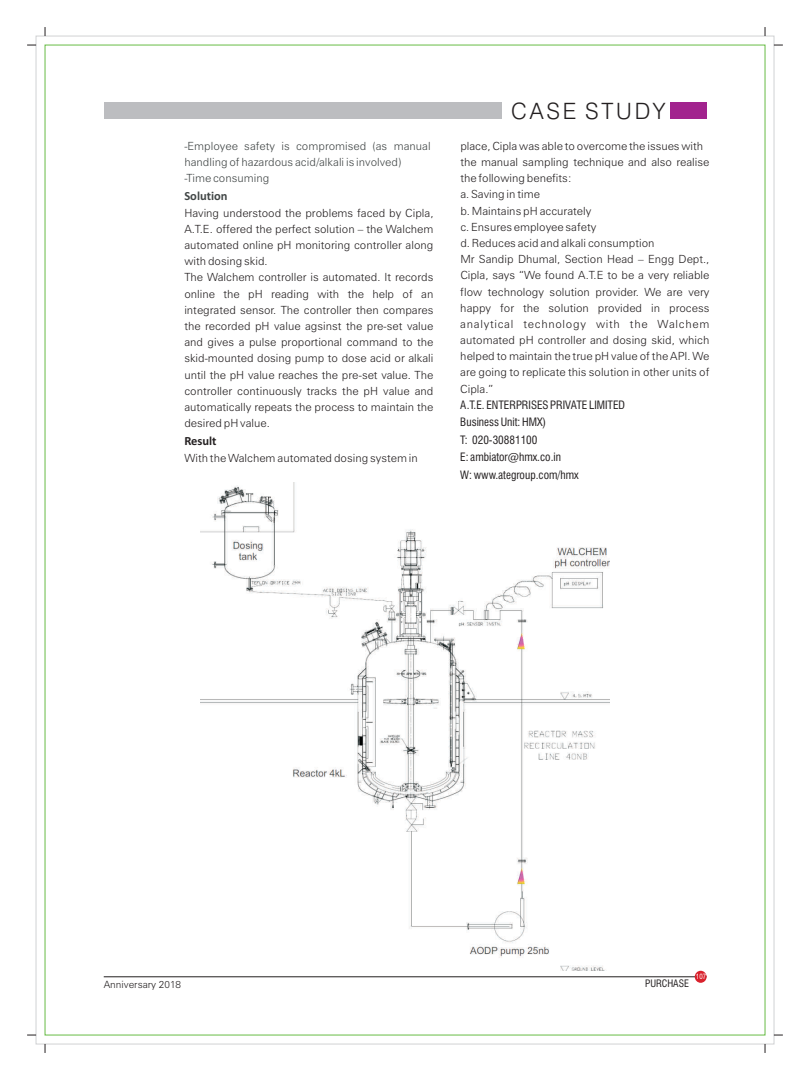
<style>
.page{position:relative;width:810px;height:1080px;background:#fff}
.page>*{position:absolute;margin:0;border:0;box-sizing:border-box;transform-origin:0 0}
.t1{font:300 22.5px "Swiss 721 BT";letter-spacing:.125em;color:#231f20}
.t2{font:700 12.5px "Calibri";color:#414646}
.t3{font:700 12.5px "Calibri";color:#231f20}
.t4{font:300 11.25px/16.1px "Zurich BT";color:#231f20}
.t5{font:condensed 11.25px/17.5px "Swiss 721 BT";color:#231f20}
.t6{font:300 11.25px/16.1px "Zurich BT";color:#414646}
.t7{font:300 10px "Zurich BT";color:#231f20}
.t8{font:condensed 10px "Swiss 721 BT";color:#231f20}
.t9{font:7.5px "Arial Narrow";color:#fff}
</style>
<div class="page">
<div style="left:670px;top:102px;width:37px;height:17px;background:#a2238e"></div>
<div style="left:105px;top:102px;width:397px;height:17px;background:#bcbdc0"></div>
<img style="left:200px;top:483px;width:410px;height:488px">
<hr style="left:104px;top:976px;width:603px;height:1px;background:#231f20">
<div style="left:695px;top:971px;width:12px;height:12px;background:#d9212c;border-radius:50%"></div>
<p class="t6" style="left:184px;top:139px;width:248px">-Employee safety is compromised (as manual handling of hazardous acid/alkali is involved) -Time consuming</p>
<p class="t2" style="left:184px;top:190px;width:45px">Solution</p>
<p class="t4" style="left:184px;top:206px;width:251px">Having understood the problems faced by Cipla, A.T.E. offered the perfect solution – the Walchem automated online pH monitoring controller along with dosing skid.<br>The Walchem controller is automated. It records online the pH reading with the help of an integrated sensor. The controller then compares the recorded pH value agsinst the pre-set value and gives a pulse proportional command to the skid-mounted dosing pump to dose acid or alkali until the pH value reaches the pre-set value. The controller continuously tracks the pH value and automatically repeats the process to maintain the desired pH value.</p>
<p class="t3" style="left:184px;top:435px;width:34px">Result</p>
<p class="t4" style="left:184px;top:451px;width:235px">With the Walchem automated dosing system in</p>
<h1 class="t1" style="left:511px;top:102px;width:156px">CASE STUDY</h1>
<p class="t4" style="left:460px;top:139px;width:251px">place, Cipla was able to overcome the issues with the manual sampling technique and also realise the following benefits:<br>a. Saving in time<br>b. Maintains pH accurately<br>c. Ensures employee safety<br>d. Reduces acid and alkali consumption<br>Mr Sandip Dhumal, Section Head – Engg Dept., Cipla, says “We found A.T.E to be a very reliable flow technology solution provider. We are very happy for the solution provided in process analytical technology with the Walchem automated pH controller and dosing skid, which helped to maintain the true pH value of the API. We are going to replicate this solution in other units of Cipla.”</p>
<p class="t5" style="left:460px;top:397px;width:166px">A.T.E. ENTERPRISES PRIVATE LIMITED<br>Business Unit: HMX)<br>T: 020-30881100<br>E: ambiator@hmx.co.in<br>W: www.ategroup.com/hmx</p>
<p class="t9" style="left:696px;top:974px;width:12px">107</p>
<p class="t7" style="left:104px;top:980px;width:79px">Anniversary 2018</p>
<p class="t8" style="left:645px;top:979px;width:45px">PURCHASE</p>
</div>
